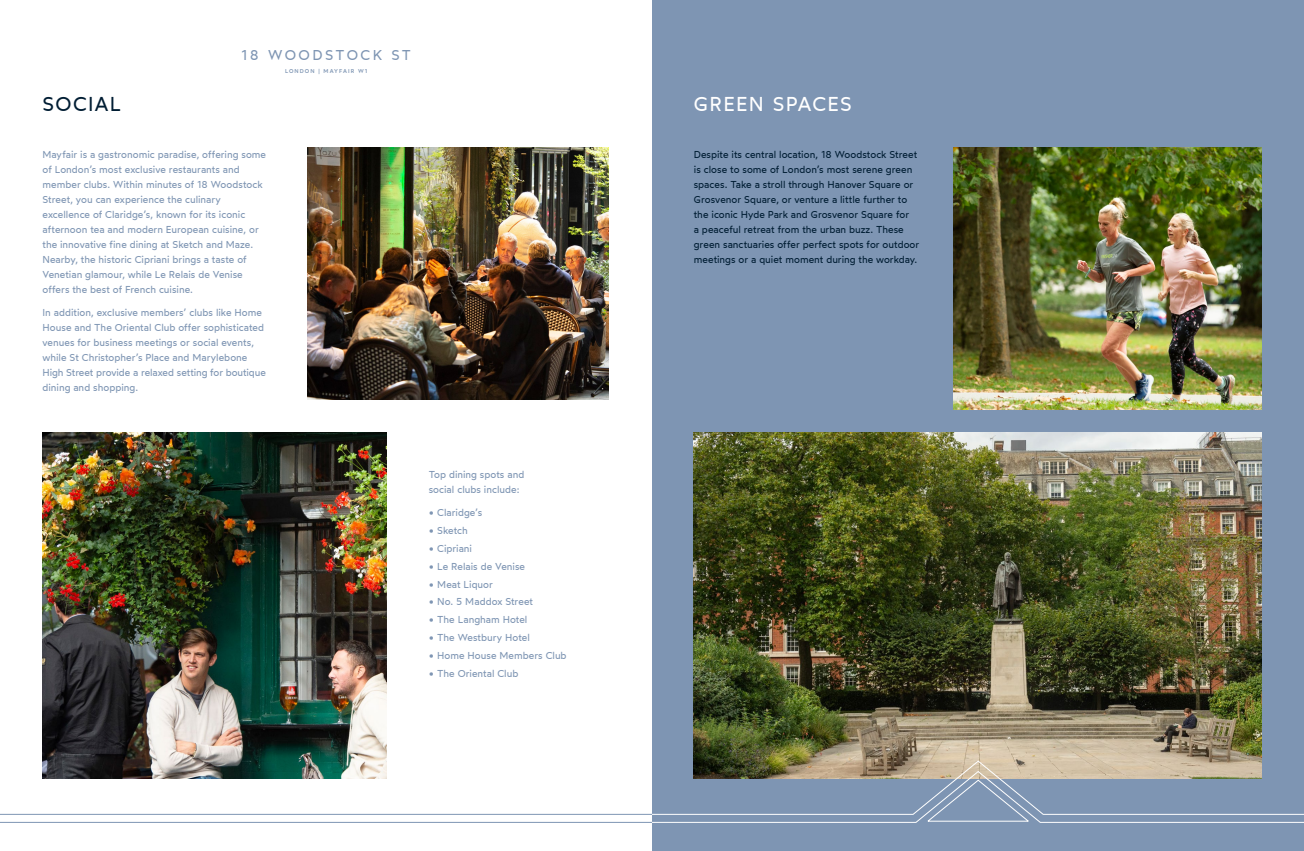
<style>
.page{position:relative;width:1304px;height:851px;background:#fff}
.page>*{position:absolute;margin:0;border:0;box-sizing:border-box;transform-origin:0 0}
.t1{font:20px "Wotfard";letter-spacing:.06em;color:#fff}
.t2{font:20px "Wotfard";letter-spacing:.065em;color:#001d33}
.t3{font:14.2px "Wotfard";letter-spacing:.175em;color:#7e95b3}
.t4{font:10px/15px "Wotfard";color:#7e95b3}
.t5{font:10px/15px "Wotfard";color:#001d33}
.t6{font:500 5.5px "Wotfard";letter-spacing:.2em;color:#7e95b3}
</style>
<div class="page">
<div style="left:652px;top:0;width:652px;height:850px;background:#7e95b3"></div>
<img style="left:694px;top:432px;width:567px;height:328px">
<img style="left:43px;top:432px;width:344px;height:346px">
<img style="left:308px;top:147px;width:300px;height:253px">
<img style="left:954px;top:147px;width:307px;height:263px">
<svg style="left:651px;top:760px;width:653px;height:62px"></svg>
<hr style="left:0;top:814px;width:652px;height:1px;background:#7e95b3">
<hr style="left:0;top:822px;width:652px;height:1px;background:#7e95b3">
<h2 class="t3" style="left:241px;top:46px;width:171px">18 WOODSTOCK ST</h2>
<p class="t6" style="left:285px;top:67px;width:84px">LONDON | MAYFAIR W1</p>
<h1 class="t2" style="left:43px;top:92px;width:80px">SOCIAL</h1>
<p class="t4" style="left:43px;top:146px;width:225px">Mayfair is a gastronomic paradise, offering some of London’s most exclusive restaurants and member clubs. Within minutes of 18 Woodstock Street, you can experience the culinary excellence of Claridge’s, known for its iconic afternoon tea and modern European cuisine, or the innovative fine dining at Sketch and Maze.<br>Nearby, the historic Cipriani brings a taste of Venetian glamour, while Le Relais de Venise offers the best of French cuisine.</p>
<p class="t4" style="left:43px;top:304px;width:225px">In addition, exclusive members’ clubs like Home House and The Oriental Club offer sophisticated venues for business meetings or social events, while St Christopher’s Place and Marylebone High Street provide a relaxed setting for boutique dining and shopping.</p>
<p class="t4" style="left:429px;top:467px;width:97px">Top dining spots and social clubs include:</p>
<p class="t4" style="left:429px;top:505px;width:55px">• Claridge’s</p>
<p class="t4" style="left:429px;top:522px;width:41px">• Sketch</p>
<p class="t4" style="left:429px;top:540px;width:45px">• Cipriani</p>
<p class="t4" style="left:429px;top:558px;width:98px">• Le Relais de Venise</p>
<p class="t4" style="left:429px;top:576px;width:66px">• Meat Liquor</p>
<p class="t4" style="left:429px;top:594px;width:106px">• No. 5 Maddox Street</p>
<p class="t4" style="left:429px;top:612px;width:100px">• The Langham Hotel</p>
<p class="t4" style="left:429px;top:629px;width:103px">• The Westbury Hotel</p>
<p class="t4" style="left:429px;top:647px;width:139px">• Home House Members Club</p>
<p class="t4" style="left:429px;top:665px;width:91px">• The Oriental Club</p>
<h1 class="t1" style="left:694px;top:92px;width:160px">GREEN SPACES</h1>
<p class="t5" style="left:694px;top:146px;width:227px">Despite its central location, 18 Woodstock Street is close to some of London’s most serene green spaces. Take a stroll through Hanover Square or Grosvenor Square, or venture a little further to the iconic Hyde Park and Grosvenor Square for<br>a peaceful retreat from the urban buzz. These green sanctuaries offer perfect spots for outdoor meetings or a quiet moment during the workday.</p>
</div>
